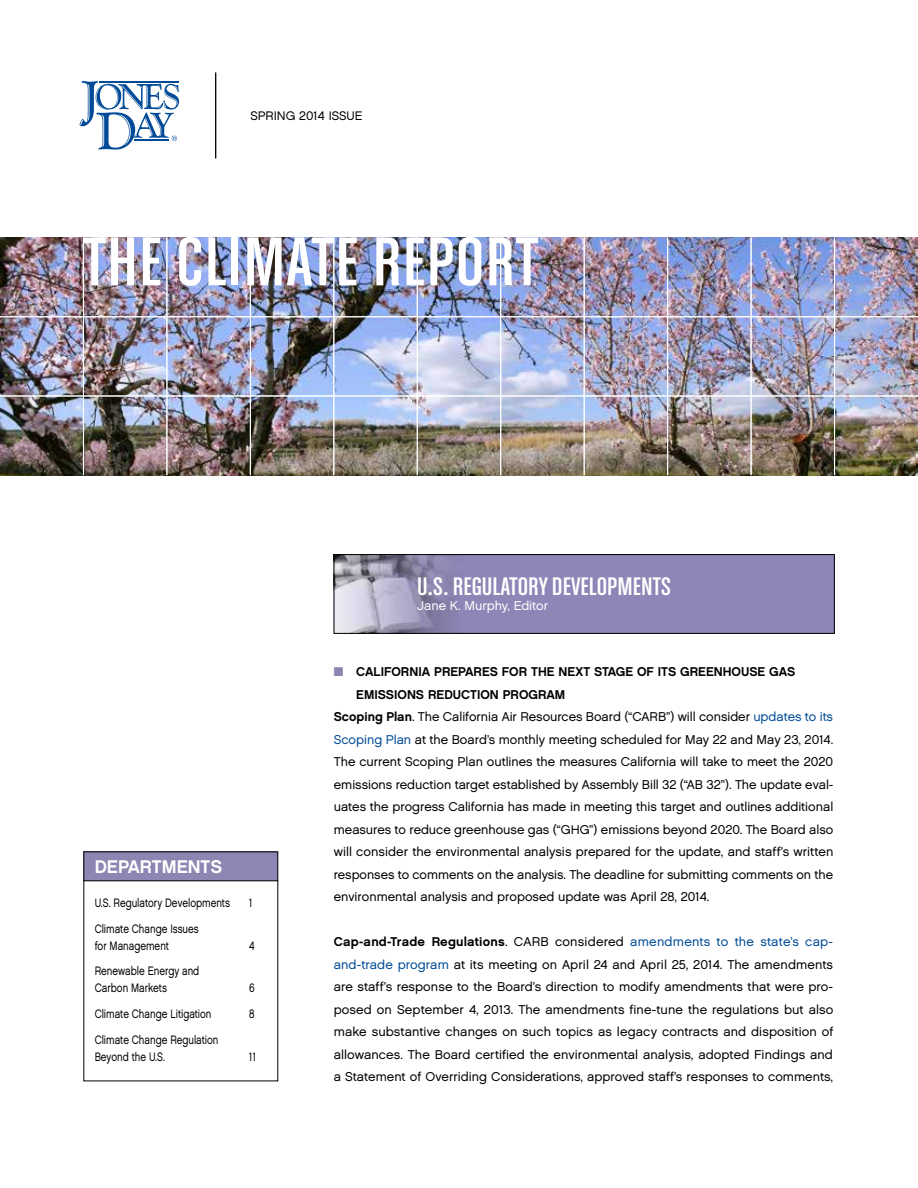
<style>
.page{position:relative;width:918px;height:1188px;background:#fff}
.page>*{position:absolute;margin:0;border:0;box-sizing:border-box;transform-origin:0 0}
.t1{font:73.5px "Chalet Comprime Cologne Sixty";letter-spacing:.02em;color:#fff;scale:1.1 1}
.t2{font:27px "Chalet Comprime Cologne Sixty";letter-spacing:.005em;color:#fff;scale:1.1 1}
.t3{font:18.3px "Chalet New York Nineteen Sixty";color:#fff}
.t4{font:12.75px/22.5px "Chalet London Nineteen Sixty";color:#000;text-align:justify}
.t5{font:12.75px/22.5px "Chalet New York Nineteen Sixty";color:#000}
.t6{font:12.75px "Chalet London Nineteen Sixty";color:#fff}
.t7{font:12.3px "Chalet London Nineteen Sixty";color:#000}
.t8{font:12.15px/16.8px "Chalet London Nineteen Sixty";color:#000;scale:.8 1}
.s1{color:#8e85b3}
.s2{font-family:"Chalet New York Nineteen Sixty"}
.s3{color:#004c97}
</style>
<div class="page">
<img style="left:0;top:238px;width:918px;height:237px">
<svg style="left:80px;top:81px;width:99px;height:69px"></svg>
<hr style="left:0;top:316px;width:918px;height:1px;background:#fff">
<hr style="left:83px;top:238px;width:1px;height:237px;background:#fff">
<hr style="left:167px;top:238px;width:1px;height:237px;background:#fff">
<hr style="left:250px;top:238px;width:1px;height:237px;background:#fff">
<hr style="left:334px;top:238px;width:1px;height:237px;background:#fff">
<hr style="left:417px;top:238px;width:1px;height:237px;background:#fff">
<hr style="left:500px;top:238px;width:1px;height:237px;background:#fff">
<hr style="left:584px;top:238px;width:1px;height:237px;background:#fff">
<hr style="left:667px;top:238px;width:1px;height:237px;background:#fff">
<hr style="left:751px;top:238px;width:1px;height:237px;background:#fff">
<hr style="left:834px;top:238px;width:1px;height:237px;background:#fff">
<hr style="left:0;top:317px;width:918px;height:1px;background:#fff">
<hr style="left:0;top:396px;width:918px;height:1px;background:#fff">
<hr style="left:215px;top:73px;width:1px;height:85px;background:#000">
<img style="left:336px;top:556px;width:497px;height:76px">
<div style="left:334px;top:554px;width:501px;height:80px;border:1px solid #000"></div>
<div style="left:83px;top:852px;width:195px;height:29px;background:#8e85b3"></div>
<hr style="left:83px;top:880px;width:195px;height:1px;background:#000">
<p class="t7" style="left:250px;top:108px;width:114px">SPRING 2014 ISSUE</p>
<h1 class="t1" style="left:84px;top:221px;width:415px">THE CLIMATE REPORT</h1>
<h3 class="t3" style="left:95px;top:855px;width:129px">DEPARTMENTS</h3>
<p class="t8" style="left:95px;top:894px;width:171px">U.S. Regulatory Developments</p>
<p class="t8" style="left:249px;top:894px;width:6px">1</p>
<p class="t8" style="left:95px;top:920px;width:132px">Climate Change Issues for Management</p>
<p class="t8" style="left:249px;top:937px;width:8px">4</p>
<p class="t8" style="left:95px;top:963px;width:132px">Renewable Energy and<br>Carbon Markets</p>
<p class="t8" style="left:249px;top:979px;width:8px">6</p>
<p class="t8" style="left:95px;top:1005px;width:148px">Climate Change Litigation</p>
<p class="t8" style="left:249px;top:1005px;width:8px">8</p>
<p class="t8" style="left:95px;top:1031px;width:156px">Climate Change Regulation<br>Beyond the U.S.</p>
<p class="t8" style="left:249px;top:1048px;width:10px">11</p>
<h2 class="t2" style="left:417px;top:571px;width:232px">U.S. REGULATORY DEVELOPMENTS</h2>
<p class="t6" style="left:417px;top:598px;width:132px">Jane K. Murphy, Editor</p>
<p class="t5" style="left:356px;top:661px;width:440px;text-indent:-23px"><span class="s1">■</span> CALIFORNIA PREPARES FOR THE NEXT STAGE OF ITS GREENHOUSE GAS<br>EMISSIONS REDUCTION PROGRAM</p>
<p class="t4" style="left:334px;top:706px;width:501px"><span class="s2">Scoping Plan</span>. The California Air Resources Board (“CARB”) will consider <span class="s3">updates to its Scoping Plan</span> at the Board’s monthly meeting scheduled for May 22 and May 23, 2014.<br>The current Scoping Plan outlines the measures California will take to meet the 2020 emissions reduction target established by Assembly Bill 32 (“AB 32”). The update eval&shy;uates the progress California has made in meeting this target and outlines additional measures to reduce greenhouse gas (“GHG”) emissions beyond 2020. The Board also will consider the environmental analysis prepared for the update, and staff’s written responses to comments on the analysis. The deadline for submitting comments on the environmental analysis and proposed update was April 28, 2014.</p>
<p class="t4" style="left:334px;top:931px;width:501px"><span class="s2">Cap-and-Trade Regulations</span>. CARB considered <span class="s3">amendments to the state’s cap&shy;and-trade program</span> at its meeting on April 24 and April 25, 2014. The amendments are staff’s response to the Board’s direction to modify amendments that were pro&shy;posed on September 4, 2013. The amendments fine-tune the regulations but also make substantive changes on such topics as legacy contracts and disposition of allowances. The Board certified the environmental analysis, adopted Findings and a Statement of Overriding Considerations, approved staff’s responses to comments,</p>
</div>
